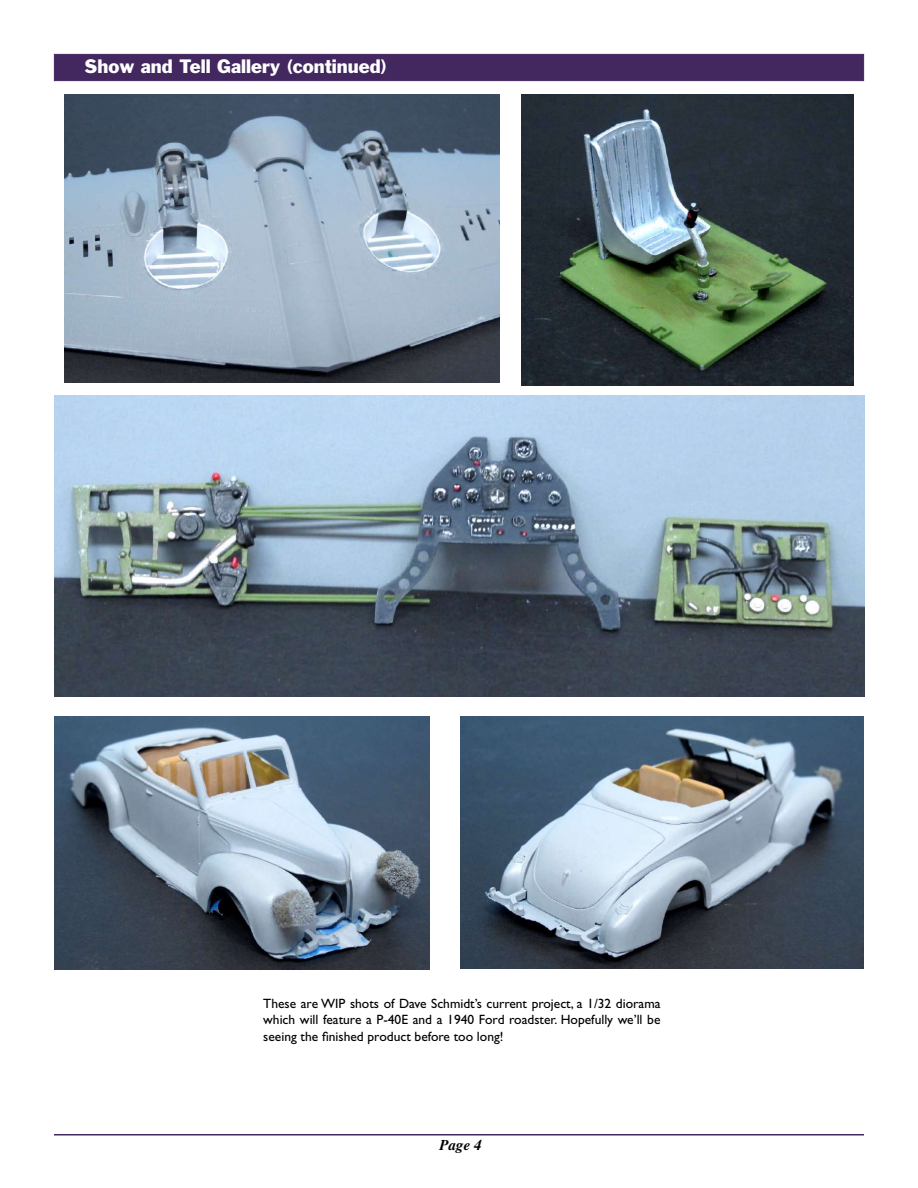
<style>
.page{position:relative;width:918px;height:1188px;background:#fff}
.page>*{position:absolute;margin:0;border:0;box-sizing:border-box;transform-origin:0 0}
.t1{font:18px "Franklin Gothic";color:#fff}
.t2{font:italic 700 15px "Times";color:#000}
.t3{font:13.5px/16.2px "Gill Sans";color:#000;text-align:justify}
</style>
<div class="page">
<hr style="left:54px;top:1134px;width:810px;height:2px;background:#432860">
<div style="left:54px;top:54px;width:810px;height:27px;background:#432860"></div>
<img style="left:522px;top:94px;width:331px;height:291px">
<img style="left:64px;top:94px;width:435px;height:289px">
<img style="left:54px;top:717px;width:375px;height:253px">
<img style="left:461px;top:717px;width:403px;height:251px">
<img style="left:54px;top:395px;width:811px;height:301px">
<h1 class="t1" style="left:85px;top:55px;width:304px">Show and Tell Gallery (continued)</h1>
<p class="t3" style="left:263px;top:996px;width:399px">These are WIP shots of Dave Schmidt’s current project, a 1/32 diorama which will feature a P-40E and a 1940 Ford roadster. Hopefully we’ll be seeing the finished product before too long!</p>
<p class="t2" style="left:440px;top:1136px;width:44px">Page 4</p>
</div>
